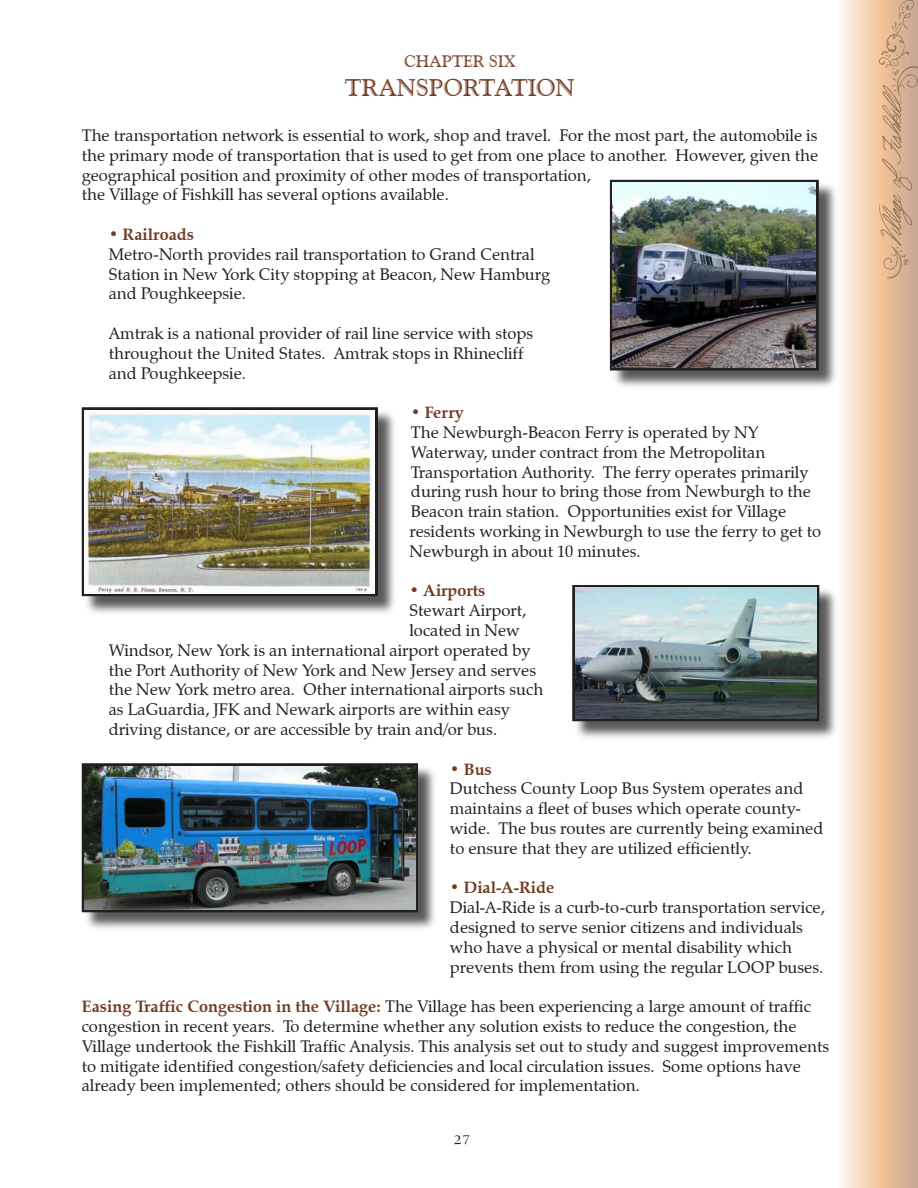
<style>
.page{position:relative;width:918px;height:1188px;background:#fff}
.page>*{position:absolute;margin:0;border:0;box-sizing:border-box;transform-origin:0 0}
.t1{font:24px "Goudy Handtooled BT";color:#713d24}
.t2{font:16.5px/19.8px "Zapf Calligraphic 801 BT";color:#231f20}
.t3{font:700 16.5px "Zapf Calligraphic 801 BT";color:#713d24}
.t4{font:16.5px "Goudy Handtooled BT";color:#713d24}
.t5{font:13.5px "Transit Wide Normal";color:#231f20}
.s1{font-weight:700;color:#713d24}
</style>
<div class="page">
<svg style="left:840px;top:0;width:78px;height:1188px;background:#edcdb2"></svg>
<svg style="left:878px;top:0;width:40px;height:279px;background:#d6ae8f"></svg>
<div style="left:611px;top:181px;width:227px;height:210px;background:#231f20;opacity:.75"></div>
<div style="left:610px;top:180px;width:209px;height:191px;border:3px solid #231f20"></div>
<img style="left:613px;top:183px;width:203px;height:184px">
<div style="left:83px;top:409px;width:316px;height:207px;background:#231f20;opacity:.75"></div>
<div style="left:82px;top:407px;width:296px;height:189px;border:3px solid #231f20"></div>
<img style="left:85px;top:410px;width:290px;height:183px">
<div style="left:83px;top:765px;width:354px;height:168px;background:#231f20;opacity:.75"></div>
<div style="left:82px;top:763px;width:336px;height:149px;border:3px solid #231f20"></div>
<img style="left:85px;top:766px;width:330px;height:143px">
<div style="left:574px;top:586px;width:265px;height:155px;background:#231f20;opacity:.75"></div>
<div style="left:572px;top:585px;width:247px;height:136px;border:3px solid #231f20"></div>
<img style="left:575px;top:588px;width:242px;height:130px">
<p class="t4" style="left:404px;top:51px;width:113px">CHAPTER SIX</p>
<p class="t1" style="left:345px;top:73px;width:231px">TRANSPORTATION</p>
<p class="t2" style="left:82px;top:126px;width:738px">The transportation network is essential to work, shop and travel. For the most part, the automobile is the primary mode of transportation that is used to get from one place to another. However, given the geographical position and proximity of other modes of transportation,<br>the Village of Fishkill has several options available.</p>
<p class="t3" style="left:109px;top:224px;width:87px">• Railroads</p>
<p class="t2" style="left:109px;top:244px;width:427px">Metro-North provides rail transportation to Grand Central</p>
<p class="t2" style="left:109px;top:264px;width:443px">Station in New York City stopping at Beacon, New Hamburg</p>
<p class="t2" style="left:109px;top:284px;width:139px">and Poughkeepsie.</p>
<p class="t2" style="left:109px;top:324px;width:426px">Amtrak is a national provider of rail line service with stops throughout the United States. Amtrak stops in Rhinecliff</p>
<p class="t2" style="left:109px;top:363px;width:139px">and Poughkeepsie.</p>
<p class="t3" style="left:411px;top:402px;width:55px">• Ferry</p>
<p class="t2" style="left:409px;top:423px;width:413px">The Newburgh-Beacon Ferry is operated by NY Waterway, under contract from the Metropolitan Transportation Authority. The ferry operates primarily during rush hour to bring those from Newburgh to the Beacon train station. Opportunities exist for Village residents working in Newburgh to use the ferry to get to Newburgh in about 10 minutes.</p>
<p class="t3" style="left:409px;top:581px;width:78px">• Airports</p>
<p class="t2" style="left:409px;top:601px;width:118px">Stewart Airport,</p>
<p class="t2" style="left:409px;top:621px;width:112px">located in New</p>
<p class="t2" style="left:109px;top:640px;width:423px">Windsor, New York is an international airport operated by</p>
<p class="t2" style="left:109px;top:660px;width:429px">the Port Authority of New York and New Jersey and serves</p>
<p class="t2" style="left:109px;top:680px;width:436px">the New York metro area. Other international airports such</p>
<p class="t2" style="left:109px;top:700px;width:403px">as LaGuardia, JFK and Newark airports are within easy</p>
<p class="t2" style="left:109px;top:720px;width:390px">driving distance, or are accessible by train and/or bus.</p>
<p class="t3" style="left:450px;top:759px;width:43px">• Bus</p>
<p class="t2" style="left:450px;top:779px;width:375px">Dutchess County Loop Bus System operates and maintains a fleet of buses which operate county&shy;wide. The bus routes are currently being examined to ensure that they are utilized efficiently.</p>
<p class="t3" style="left:450px;top:878px;width:106px">• Dial-A-Ride</p>
<p class="t2" style="left:450px;top:898px;width:376px">Dial-A-Ride is a curb-to-curb transportation service, designed to serve senior citizens and individuals who have a physical or mental disability which prevents them from using the regular LOOP buses.</p>
<p class="t2" style="left:82px;top:997px;width:749px"><span class="s1">Easing Traffic Congestion in the Village:</span> The Village has been experiencing a large amount of traffic congestion in recent years. To determine whether any solution exists to reduce the congestion, the Village undertook the Fishkill Traffic Analysis. This analysis set out to study and suggest improvements to mitigate identified congestion/safety deficiencies and local circulation issues. Some options have already been implemented; others should be considered for implementation.</p>
<p class="t5" style="left:454px;top:1128px;width:18px">27</p>
</div>
